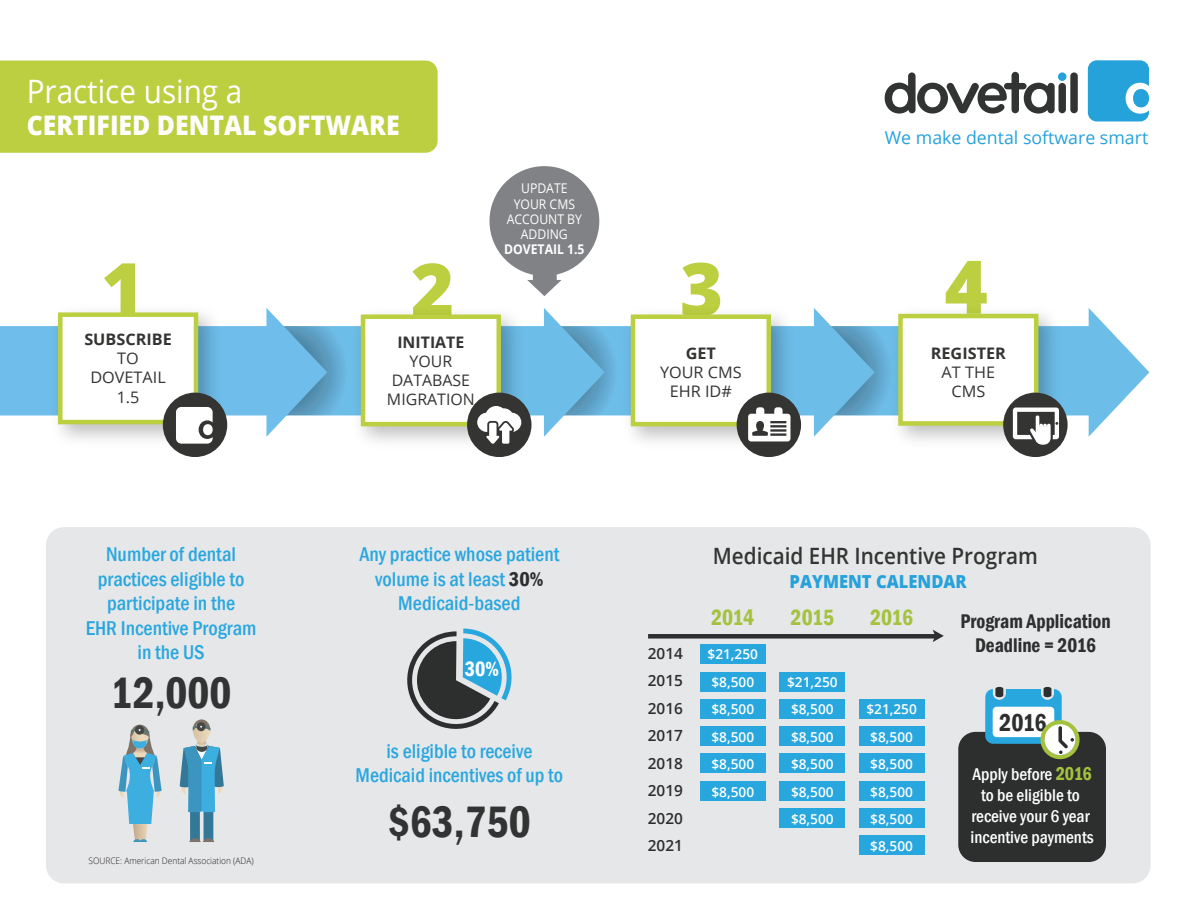
<style>
.page{position:relative;width:1188px;height:918px;background:#fff}
.page>*{position:absolute;margin:0;border:0;box-sizing:border-box;transform-origin:0 0}
.t1{font:600 condensed 45.3px "Franklin Gothic";color:#323333;scale:.95 1}
.t2{font:32.25px "Open Sans";color:#fff;scale:.92 1}
.t3{font:800 27px "Open Sans";color:#fff;scale:.92 1}
.t4{font:600 condensed 25.2px "Franklin Gothic";color:#2d2e2e;scale:.95 1}
.t5{font:600 condensed 22.8px "Franklin Gothic";letter-spacing:-.015em;color:#a4c23e;scale:.95 1}
.t6{font:600 22.5px "Open Sans";color:#343433;scale:.92 1}
.t7{font:600 condensed 21.3px "Franklin Gothic";color:#fff;scale:.95 1}
.t8{font:500 condensed 20.55px/24.6px "Franklin Gothic";color:#28a7df;text-align:center}
.t9{font:600 condensed 20.4px/24.5px "Franklin Gothic";color:#2d2e2e;text-align:center;scale:.95 1}
.t10{font:800 18px "Open Sans";color:#26a2db;scale:.92 1}
.t11{font:17.7px "Open Sans";color:#26a2db}
.t12{font:500 condensed 17.55px/21px "Franklin Gothic";color:#fff;text-align:center}
.t13{font:15.9px/19.2px "Open Sans";color:#343433;text-align:center}
.t14{font:700 15.9px "Open Sans";color:#343433}
.t15{font:600 15.45px/27.5px "Open Sans";color:#2d2e2e;text-align:justify}
.t16{font:600 13.65px/27.5px "Open Sans";color:#fff}
.t17{font:13.35px/15px "Open Sans";color:#fff;text-align:center;scale:.91 1}
.t18{font:700 13.35px "Open Sans";color:#fff;scale:.91 1}
.t19{font:300 9px "Open Sans";color:#231f20;scale:.93 1}
.s1{font-weight:600;color:#2d2e2e}
.s2{font-weight:600;font-size:19.2px;color:#a4c23e}
</style>
<div class="page">
<div style="left:46px;top:527px;width:1105px;height:356px;background:#e6e7e9;border-radius:18px"></div>
<svg style="left:180px;top:719px;width:44px;height:123px"></svg>
<svg style="left:118px;top:725px;width:44px;height:117px"></svg>
<svg style="left:407px;top:629px;width:105px;height:100px"></svg>
<div style="left:958px;top:732px;width:148px;height:130px;background:#2d2e2e;border-radius:17px"></div>
<div style="left:648px;top:634px;width:289px;height:5px;background:#2d2e2e"></div>
<svg style="left:933px;top:630px;width:11px;height:12px"></svg>
<div style="left:700px;top:645px;width:65px;height:19px;background:#28a7df"></div>
<div style="left:700px;top:672px;width:65px;height:19px;background:#28a7df"></div>
<div style="left:700px;top:699px;width:65px;height:20px;background:#28a7df"></div>
<div style="left:700px;top:726px;width:65px;height:20px;background:#28a7df"></div>
<div style="left:700px;top:754px;width:65px;height:19px;background:#28a7df"></div>
<div style="left:700px;top:781px;width:65px;height:20px;background:#28a7df"></div>
<div style="left:780px;top:672px;width:65px;height:19px;background:#28a7df"></div>
<div style="left:780px;top:699px;width:65px;height:20px;background:#28a7df"></div>
<div style="left:780px;top:726px;width:65px;height:20px;background:#28a7df"></div>
<div style="left:780px;top:754px;width:65px;height:19px;background:#28a7df"></div>
<div style="left:780px;top:781px;width:65px;height:20px;background:#28a7df"></div>
<div style="left:780px;top:808px;width:65px;height:20px;background:#28a7df"></div>
<div style="left:859px;top:699px;width:65px;height:20px;background:#28a7df"></div>
<div style="left:859px;top:726px;width:65px;height:20px;background:#28a7df"></div>
<div style="left:859px;top:754px;width:65px;height:19px;background:#28a7df"></div>
<div style="left:859px;top:781px;width:65px;height:20px;background:#28a7df"></div>
<div style="left:859px;top:808px;width:65px;height:20px;background:#28a7df"></div>
<div style="left:859px;top:836px;width:65px;height:19px;background:#28a7df"></div>
<svg style="left:985px;top:687px;width:95px;height:72px"></svg>
<div style="left:0;top:61px;width:438px;height:92px;background:#bbcf40"></div>
<div style="left:1070px;top:72px;width:8px;height:41px;background:#323333;border-radius:4px"></div>
<svg style="left:885px;top:72px;width:181px;height:42px"></svg>
<svg style="left:1088px;top:60px;width:61px;height:61px;background:#40addf"></svg>
<div style="left:1003px;top:393px;width:65px;height:64px;background:#343433;border-radius:50%"></div>
<div style="left:737px;top:393px;width:64px;height:64px;background:#343433;border-radius:50%"></div>
<div style="left:489px;top:166px;width:110px;height:110px;background:#808285;border-radius:50%"></div>
<div style="left:163px;top:393px;width:64px;height:64px;background:#343433;border-radius:50%"></div>
<div style="left:467px;top:393px;width:65px;height:64px;background:#343433;border-radius:50%"></div>
<svg style="left:0;top:261px;width:1149px;height:184px"></svg>
<h2 class="t2" style="left:27px;top:69px;width:236px">Practice using a</h2>
<h3 class="t3" style="left:27px;top:104px;width:407px">CERTIFIED DENTAL SOFTWARE</h3>
<p class="t14" style="left:84px;top:328px;width:89px">SUBSCRIBE</p>
<p class="t13" style="left:90px;top:348px;width:77px">TO<br>DOVETAIL<br>1.5</p>
<p class="t14" style="left:397px;top:331px;width:69px">INITIATE</p>
<p class="t13" style="left:387px;top:351px;width:89px">YOUR<br>DATABASE<br>MIGRATION</p>
<p class="t17" style="left:507px;top:181px;width:84px">UPDATE<br>YOUR CMS<br>ACCOUNT BY<br>ADDING</p>
<p class="t18" style="left:504px;top:239px;width:90px">DOVETAIL 1.5</p>
<p class="t8" style="left:86px;top:542px;width:172px">Number of dental practices eligible to participate in the<br>EHR Incentive Program in the US</p>
<h1 class="t1" style="left:111px;top:663px;width:129px">12,000</h1>
<p class="t19" style="left:89px;top:854px;width:179px">SOURCE: American Dental Association (ADA)</p>
<p class="t8" style="left:359px;top:542px;width:201px">Any practice whose patient volume is at least <span class="s1">30%<br></span>Medicaid-based</p>
<p class="t7" style="left:465px;top:655px;width:38px">30%</p>
<p class="t8" style="left:356px;top:738px;width:209px">is eligible to receive<br>Medicaid incentives of up to</p>
<h1 class="t1" style="left:388px;top:791px;width:152px">$63,750</h1>
<p class="t14" style="left:686px;top:342px;width:32px">GET</p>
<p class="t13" style="left:660px;top:362px;width:83px">YOUR CMS<br>EHR ID#</p>
<p class="t11" style="left:885px;top:126px;width:265px">We make dental software smart</p>
<p class="t14" style="left:931px;top:342px;width:77px">REGISTER</p>
<p class="t13" style="left:942px;top:362px;width:55px">AT THE<br>CMS</p>
<p class="t6" style="left:713px;top:540px;width:355px">Medicaid EHR Incentive Program</p>
<p class="t10" style="left:790px;top:568px;width:194px">PAYMENT CALENDAR</p>
<p class="t5" style="left:711px;top:602px;width:47px">2014</p>
<p class="t5" style="left:791px;top:602px;width:47px">2015</p>
<p class="t5" style="left:870px;top:602px;width:47px">2016</p>
<p class="t15" style="left:648px;top:639px;width:37px">2014</p>
<p class="t16" style="left:708px;top:640px;width:52px">$21,250</p>
<p class="t15" style="left:648px;top:667px;width:37px">2015<br>2016<br>2017<br>2018<br>2019</p>
<p class="t16" style="left:711px;top:668px;width:44px">$8,500</p>
<p class="t16" style="left:711px;top:695px;width:44px">$8,500</p>
<p class="t16" style="left:711px;top:723px;width:44px">$8,500</p>
<p class="t16" style="left:711px;top:750px;width:44px">$8,500</p>
<p class="t16" style="left:711px;top:778px;width:44px">$8,500</p>
<p class="t15" style="left:648px;top:804px;width:37px">2020<br>2021</p>
<p class="t16" style="left:787px;top:668px;width:52px">$21,250</p>
<p class="t16" style="left:791px;top:695px;width:44px">$8,500</p>
<p class="t16" style="left:866px;top:695px;width:52px">$21,250</p>
<p class="t16" style="left:791px;top:723px;width:44px">$8,500</p>
<p class="t16" style="left:870px;top:723px;width:44px">$8,500</p>
<p class="t16" style="left:791px;top:750px;width:44px">$8,500</p>
<p class="t16" style="left:870px;top:750px;width:44px">$8,500</p>
<p class="t16" style="left:791px;top:778px;width:44px">$8,500 $8,500</p>
<p class="t16" style="left:870px;top:778px;width:44px;text-align:justify">$8,500 $8,500 $8,500</p>
<p class="t9" style="left:961px;top:608px;width:160px">Program Application<br>Deadline = 2016</p>
<p class="t4" style="left:999px;top:706px;width:52px">2016</p>
<p class="t12" style="left:971px;top:763px;width:125px">Apply before <span class="s2">2016 </span>to be eligible to receive your 6 year incentive payments</p>
</div>
